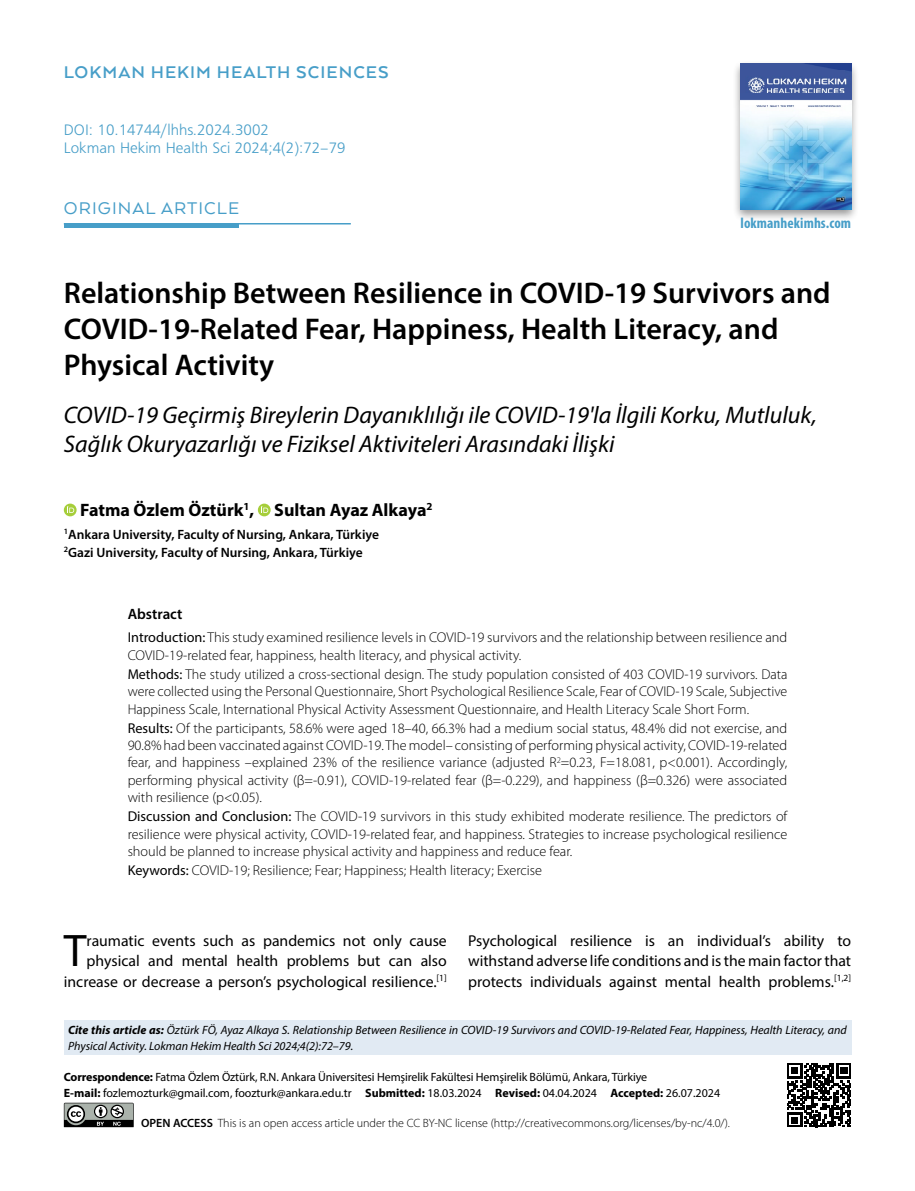
<style>
.page{position:relative;width:915px;height:1191px;background:#fff}
.page>*{position:absolute;margin:0;border:0;box-sizing:border-box;transform-origin:0 0}
.t1{font:45.75px "Myriad Pro";color:#000}
.t2{font:600 30px/36px "Myriad Pro";color:#000}
.t3{font:italic 24px/28.8px "Myriad Pro";color:#000}
.t4{font:700 19.5px "Arquitecta";letter-spacing:.055em;color:#479ec8}
.t5{font:19.5px "Arquitecta";letter-spacing:.055em;color:#479ec8}
.t6{font:700 18px "Myriad Pro";color:#000}
.t7{font:15.75px/20.2px "Myriad Pro";color:#000;text-align:right}
.t8{font:15.75px/18px "Frugal Normal Tr";color:#479ec8}
.t9{font:700 condensed 15px "Myriad Pro";letter-spacing:.01em;color:#479ec8}
.t10{font:600 15px "Myriad Pro";color:#000}
.t11{font:300 14.25px/17.2px "Myriad Pro";color:#000;text-align:justify}
.t12{font:600 13.5px/18px "Myriad Pro";color:#000}
.t13{font:12px/16.5px "Myriad Pro";letter-spacing:-.01em;color:#000}
.t14{font:italic 12px/16.5px "Myriad Pro";color:#000}
.t15{font:300 12px "Myriad Pro";color:#000}
.s1{font-weight:400}
.s2{font-weight:700}
.s3{font-weight:600}
</style>
<div class="page">
<div style="left:64px;top:1020px;width:786px;height:34px;background:#e1eaf3"></div>
<svg style="left:64px;top:503px;width:13px;height:13px"></svg>
<svg style="left:67px;top:506px;width:7px;height:7px"></svg>
<svg style="left:258px;top:503px;width:12px;height:13px"></svg>
<svg style="left:261px;top:506px;width:7px;height:7px"></svg>
<div style="left:732px;top:60px;width:126px;height:162px;background:#000;opacity:.45"></div>
<img style="left:740px;top:64px;width:110px;height:146px">
<hr style="left:64px;top:223px;width:287px;height:1px;background:#479ec8">
<hr style="left:64px;top:224px;width:175px;height:3px;background:#479ec8">
<svg style="left:64px;top:1102px;width:70px;height:26px;background:#7a7d7a"></svg>
<svg style="left:787px;top:1063px;width:63px;height:64px"></svg>
<h3 class="t4" style="left:64px;top:60px;width:326px">LOKMAN HEKIM HEALTH SCIENCES</h3>
<p class="t8" style="left:64px;top:120px;width:283px">DOI: 10.14744/lhhs.2024.3002<br>Lokman Hekim Health Sci 2024;4(2):72–79</p>
<h3 class="t5" style="left:64px;top:196px;width:177px">ORIGINAL ARTICLE</h3>
<p class="t9" style="left:740px;top:213px;width:112px">lokmanhekimhs.com</p>
<h2 class="t2" style="left:64px;top:274px;width:768px">Relationship Between Resilience in COVID-19 Survivors and<br>COVID-19-Related Fear, Happiness, Health Literacy, and<br>Physical Activity</h2>
<h3 class="t3" style="left:64px;top:400px;width:754px">COVID-19 Geçirmiş Bireylerin Dayanıklılığı ile COVID-19'la İlgili Korku, Mutluluk,<br>Sağlık Okuryazarlığı ve Fiziksel Aktiviteleri Arasındaki İlişki</h3>
<p class="t6" style="left:80px;top:498px;width:354px">Fatma Özlem Öztürk<sup>1</sup>, Sultan Ayaz Alkaya<sup>2</sup></p>
<p class="t12" style="left:64px;top:525px;width:316px"><sup>1</sup>Ankara University, Faculty of Nursing, Ankara, Türkiye<br><sup>2</sup>Gazi University, Faculty of Nursing, Ankara, Türkiye</p>
<p class="t10" style="left:128px;top:604px;width:56px">Abstract</p>
<p class="t11" style="left:128px;top:629px;width:661px"><span class="s1">Introduction:</span> This study examined resilience levels in COVID-19 survivors and the relationship between resilience and<br>COVID-19-related fear, happiness, health literacy, and physical activity.</p>
<p class="t11" style="left:128px;top:666px;width:661px"><span class="s1">Methods:</span> The study utilized a cross-sectional design. The study population consisted of 403 COVID-19 survivors. Data were collected using the Personal Questionnaire, Short Psychological Resilience Scale, Fear of COVID-19 Scale, Subjective Happiness Scale, International Physical Activity Assessment Questionnaire, and Health Literacy Scale Short Form.</p>
<p class="t11" style="left:128px;top:720px;width:661px"><span class="s1">Results:</span> Of the participants, 58.6% were aged 18–40, 66.3% had a medium social status, 48.4% did not exercise, and 90.8% had been vaccinated against COVID-19. The model– consisting of performing physical activity, COVID-19-related fear, and happiness –explained 23% of the resilience variance (adjusted R<sup>2</sup>=0.23, F=18.081, p&lt;0.001). Accordingly, performing physical activity (β=-0.91), COVID-19-related fear (β=-0.229), and happiness (β=0.326) were associated with resilience (p&lt;0.05).</p>
<p class="t11" style="left:128px;top:808px;width:661px"><span class="s1">Discussion and Conclusion:</span> The COVID-19 survivors in this study exhibited moderate resilience. The predictors of resilience were physical activity, COVID-19-related fear, and happiness. Strategies to increase psychological resilience should be planned to increase physical activity and happiness and reduce fear.</p>
<p class="t11" style="left:128px;top:862px;width:416px"><span class="s1">Keywords:</span> COVID-19; Resilience; Fear; Happiness; Health literacy; Exercise</p>
<p class="t7" style="left:64px;top:930px;width:384px">raumatic events such as pandemics not only cause physical and mental health problems but can also increase or decrease a person’s psychological resilience.<sup>[1]</sup></p>
<p class="t7" style="left:468px;top:930px;width:384px;text-align:justify">Psychological resilience is an individual’s ability to withstand adverse life conditions and is the main factor that protects individuals against mental health problems.<sup>[1,2]</sup></p>
<h1 class="t1" style="left:64px;top:922px;width:24px">T</h1>
<p class="t14" style="left:68px;top:1021px;width:780px"><span class="s2">Cite this article as:</span> Öztürk FÖ, Ayaz Alkaya S. Relationship Between Resilience in COVID-19 Survivors and COVID-19-Related Fear, Happiness, Health Literacy, and<br>Physical Activity. Lokman Hekim Health Sci 2024;4(2):72–79.</p>
<p class="t13" style="left:64px;top:1068px;width:657px"><span class="s2">Correspondence:</span> Fatma Özlem Öztürk, R.N. Ankara Üniversitesi Hemşirelik Fakültesi Hemşirelik Bölümü, Ankara, Türkiye<br><span class="s2">E-mail:</span> fozlemozturk@gmail.com, foozturk@ankara.edu.tr <span class="s2">Submitted:</span> 18.03.2024 <span class="s2">Revised:</span> 04.04.2024 <span class="s2">Accepted:</span> 26.07.2024</p>
<p class="t15" style="left:141px;top:1116px;width:590px"><span class="s3">OPEN ACCESS</span> This is an open access article under the CC BY-NC license (http://creativecommons.org/licenses/by-nc/4.0/).</p>
</div>
